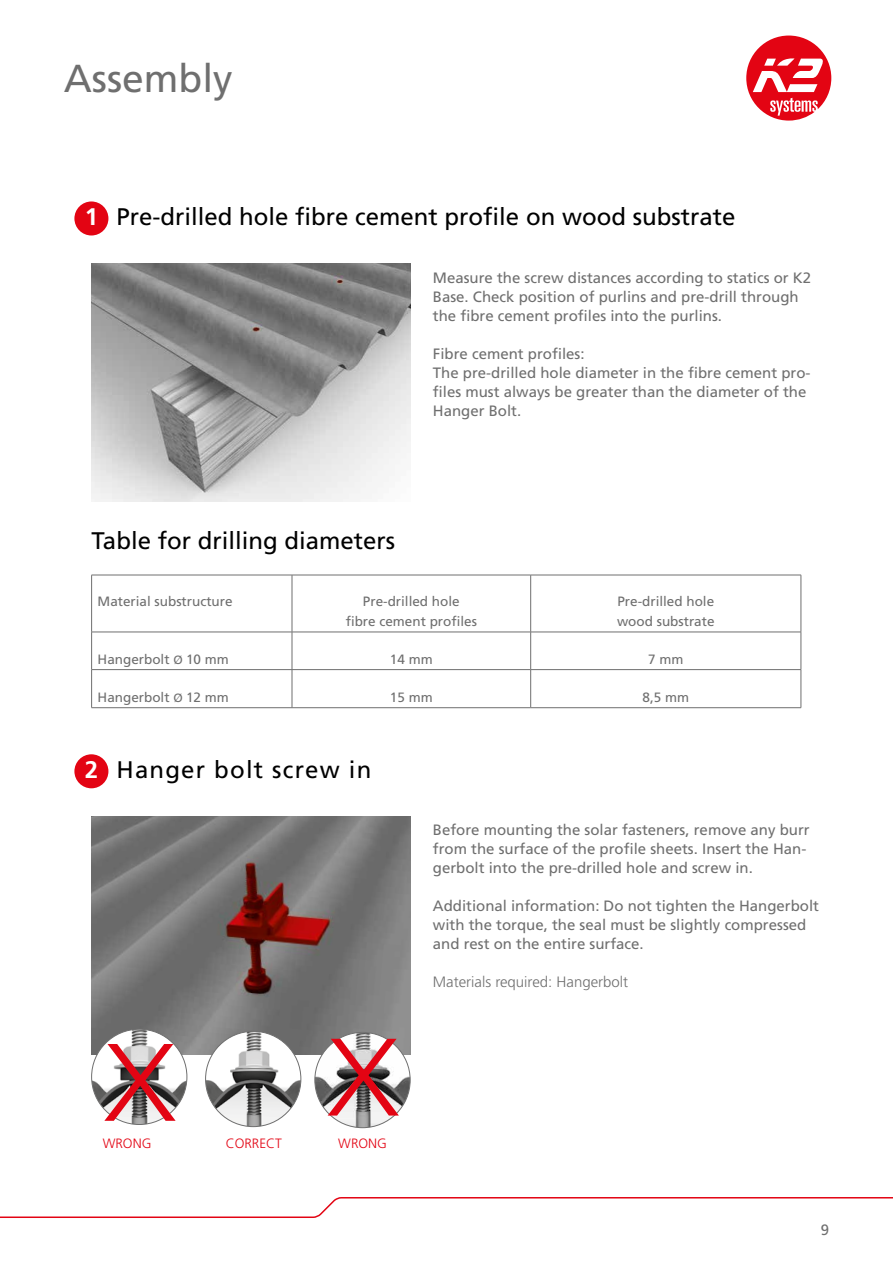
<style>
.page{position:relative;width:893px;height:1263px;background:#fff}
.page>*{position:absolute;margin:0;border:0;box-sizing:border-box;transform-origin:0 0}
.t1{font:39px "Frutiger LT Std";color:#6f6f6f}
.t2{font:24px "Frutiger LT Std";color:#000}
.t3{font:24px "Frutiger LT Std";letter-spacing:.05em;color:#000}
.t4{font:15px/19px "Frutiger LT Std";color:#6f6f6f}
.t5{font:300 15px "Frutiger LT Std";color:#6f6f6f}
.t6{font:13.5px/19px "Frutiger LT Std";color:#6f6f6f;text-align:center}
.t7{font:300 13.5px "Frutiger LT Std";color:#e30413}
.s1{font-weight:700;color:#fff}
.s2{font-size:12px}
</style>
<div class="page">
<svg style="left:0;top:1197px;width:893px;height:21px"></svg>
<svg style="left:746px;top:36px;width:85px;height:85px"></svg>
<img style="left:91px;top:816px;width:319px;height:238px">
<hr style="left:91px;top:575px;width:201px;height:1px;background:#6f6f6f">
<hr style="left:91px;top:575px;width:1px;height:57px;background:#6f6f6f">
<hr style="left:292px;top:575px;width:239px;height:1px;background:#6f6f6f">
<hr style="left:292px;top:575px;width:1px;height:57px;background:#6f6f6f">
<hr style="left:531px;top:575px;width:270px;height:1px;background:#6f6f6f">
<hr style="left:530px;top:575px;width:1px;height:57px;background:#6f6f6f">
<hr style="left:801px;top:575px;width:1px;height:57px;background:#6f6f6f">
<hr style="left:91px;top:632px;width:201px;height:1px;background:#6f6f6f">
<hr style="left:91px;top:632px;width:1px;height:37px;background:#6f6f6f">
<hr style="left:292px;top:632px;width:239px;height:1px;background:#6f6f6f">
<hr style="left:292px;top:632px;width:1px;height:37px;background:#6f6f6f">
<hr style="left:531px;top:632px;width:270px;height:1px;background:#6f6f6f">
<hr style="left:530px;top:632px;width:1px;height:37px;background:#6f6f6f">
<hr style="left:801px;top:632px;width:1px;height:37px;background:#6f6f6f">
<hr style="left:91px;top:669px;width:201px;height:1px;background:#6f6f6f">
<hr style="left:91px;top:670px;width:1px;height:37px;background:#6f6f6f">
<hr style="left:292px;top:669px;width:239px;height:1px;background:#6f6f6f">
<hr style="left:292px;top:670px;width:1px;height:37px;background:#6f6f6f">
<hr style="left:531px;top:669px;width:270px;height:1px;background:#6f6f6f">
<hr style="left:530px;top:670px;width:1px;height:37px;background:#6f6f6f">
<hr style="left:801px;top:670px;width:1px;height:37px;background:#6f6f6f">
<hr style="left:91px;top:707px;width:201px;height:1px;background:#6f6f6f">
<hr style="left:292px;top:707px;width:239px;height:1px;background:#6f6f6f">
<hr style="left:531px;top:707px;width:270px;height:1px;background:#6f6f6f">
<div style="left:74px;top:201px;width:34px;height:34px;background:#e30413;border-radius:50%"></div>
<img style="left:91px;top:264px;width:319px;height:238px">
<div style="left:74px;top:754px;width:34px;height:34px;background:#e30413;border-radius:50%"></div>
<img style="left:315px;top:1032px;width:95px;height:96px;border-radius:48px">
<img style="left:206px;top:1031px;width:95px;height:95px;border-radius:48px">
<img style="left:92px;top:1029px;width:95px;height:95px;border-radius:48px">
<svg style="left:104px;top:1044px;width:72px;height:77px"></svg>
<svg style="left:328px;top:1039px;width:71px;height:76px"></svg>
<h1 class="t1" style="left:64px;top:56px;width:171px">Assembly</h1>
<h2 class="t2" style="left:85px;top:203px;width:652px"><span class="s1">1</span> Pre-drilled hole fibre cement profile on wood substrate</h2>
<p class="t4" style="left:433px;top:268px;width:380px">Measure the screw distances according to statics or K2<br>Base. Check position of purlins and pre-drill through the fibre cement profiles into the purlins.</p>
<p class="t4" style="left:433px;top:344px;width:379px">Fibre cement profiles:<br>The pre-drilled hole diameter in the fibre cement pro&shy;files must always be greater than the diameter of the Hanger Bolt.</p>
<h2 class="t2" style="left:91px;top:527px;width:305px">Table for drilling diameters</h2>
<p class="t6" style="left:98px;top:592px;width:137px">Material substructure</p>
<p class="t6" style="left:346px;top:592px;width:133px">Pre-drilled hole<br>fibre cement profiles</p>
<p class="t6" style="left:617px;top:592px;width:99px;text-align:left">Pre-drilled hole wood substrate</p>
<p class="t6" style="left:98px;top:649px;width:133px">Hangerbolt <span class="s2">Ø</span> 10 mm</p>
<p class="t6" style="left:390px;top:649px;width:44px">14 mm</p>
<p class="t6" style="left:648px;top:649px;width:37px">7 mm</p>
<p class="t6" style="left:98px;top:687px;width:133px">Hangerbolt <span class="s2">Ø</span> 12 mm</p>
<p class="t6" style="left:390px;top:687px;width:44px">15 mm</p>
<p class="t6" style="left:642px;top:687px;width:48px">8,5 mm</p>
<h2 class="t3" style="left:85px;top:755px;width:288px"><span class="s1">2</span> Hanger bolt screw in</h2>
<p class="t4" style="left:433px;top:820px;width:378px">Before mounting the solar fasteners, remove any burr from the surface of the profile sheets. Insert the Han&shy;gerbolt into the pre-drilled hole and screw in.</p>
<p class="t4" style="left:433px;top:896px;width:388px">Additional information: Do not tighten the Hangerbolt with the torque, the seal must be slightly compressed and rest on the entire surface.</p>
<p class="t5" style="left:433px;top:974px;width:197px">Materials required: Hangerbolt</p>
<p class="t7" style="left:103px;top:1135px;width:50px">WRONG</p>
<p class="t7" style="left:226px;top:1135px;width:58px">CORRECT</p>
<p class="t7" style="left:338px;top:1135px;width:50px">WRONG</p>
<p class="t4" style="left:821px;top:1220px;width:10px">9</p>
</div>
